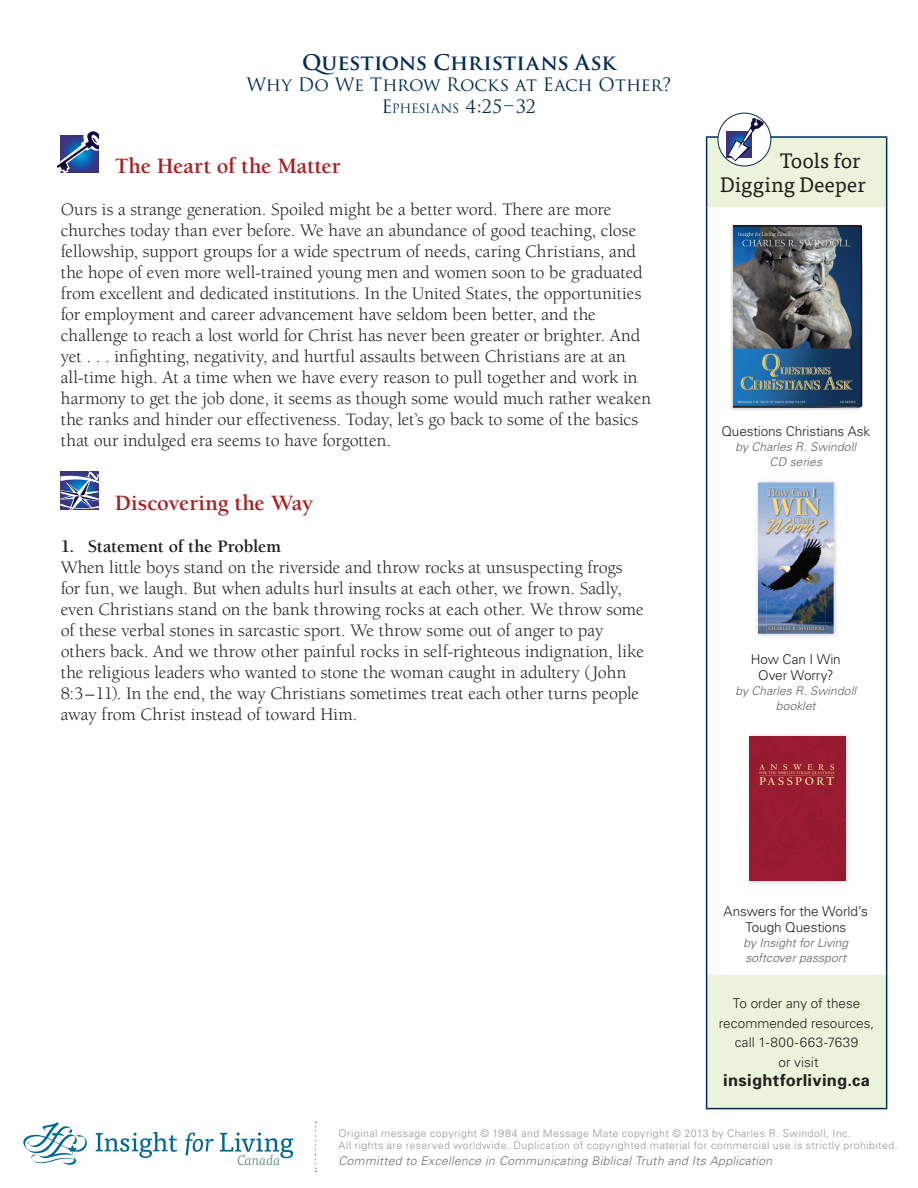
<style>
.page{position:relative;width:918px;height:1188px;background:#fff}
.page>*{position:absolute;margin:0;border:0;box-sizing:border-box;transform-origin:0 0}
.t1{font:500 23.7px "Nofret";color:#fed782;scale:.9 1}
.Head{font:700 22.5px "Berkeley";letter-spacing:-.005em;color:#aa1f22}
.Tools_for_Digging_De{font:300 22.5px "Univers LT Std";letter-spacing:-.01em;color:#231f20}
.t2{font:21.6px "Rapier Plain";color:#fed782}
.Page_Title{font:700 21px "Trajan Pro";letter-spacing:-.005em;color:#002c55}
.Tools_for_Digging_De-2{font:21px "Tisa OT";color:#231f20}
.Body_Copy{font:18px/21px "Berkeley";color:#231f20}
.Page_Subtitle{font:18px "Trajan Pro";letter-spacing:-.01em;color:#002c55}
.Heading_sub-level{font:700 18px "Berkeley";letter-spacing:-.01em;color:#231f20}
.Page_Reference{font:18px "Trajan";color:#002c55}
.t3{font:700 16.5px "Univers";letter-spacing:.02em;color:#231f20}
.t4{font:300 13.5px/19.5px "Univers";letter-spacing:-.005em;color:#231f20;text-align:center}
.t5{font:italic 300 12px/15px "Univers";letter-spacing:.01em;color:#616164;text-align:center}
.t6{font:italic 300 12px "Univers";letter-spacing:.03em;color:#6c6d70}
.t7{font:300 10.5px/12px "Univers";letter-spacing:.045em;color:#939598}
.t8{font:9.75px "Nofret";letter-spacing:-.02em;color:#fed782}
.t9{font:4.8px "Nofret";letter-spacing:.005em;color:#fed782;scale:1.08 1}
.s1{font-size:12.6px}
.s2{font-size:11.85px}
</style>
<div class="page">
<svg style="left:61px;top:471px;width:38px;height:39px"></svg>
<svg style="left:57px;top:131px;width:42px;height:42px"></svg>
<svg style="left:707px;top:138px;width:179px;height:970px"></svg>
<hr style="left:706px;top:136px;width:181px;height:2px;background:#002c55">
<hr style="left:706px;top:138px;width:1px;height:69px;background:#002c55">
<hr style="left:886px;top:138px;width:1px;height:69px;background:#002c55">
<hr style="left:706px;top:207px;width:1px;height:768px;background:#002c55">
<hr style="left:886px;top:207px;width:1px;height:768px;background:#002c55">
<hr style="left:706px;top:975px;width:1px;height:133px;background:#002c55">
<hr style="left:886px;top:975px;width:1px;height:133px;background:#002c55">
<hr style="left:706px;top:1108px;width:181px;height:1px;background:#002c55">
<svg style="left:718px;top:113px;width:53px;height:53px"></svg>
<div style="left:718px;top:113px;width:53px;height:53px;border:1px solid #002c55;border-radius:50%"></div>
<div style="left:726px;top:131px;width:26px;height:26px;background:#3f337a"></div>
<svg style="left:727px;top:118px;width:37px;height:43px"></svg>
<svg style="left:23px;top:1122px;width:64px;height:44px"></svg>
<svg style="left:95px;top:1132px;width:82px;height:26px"></svg>
<svg style="left:185px;top:1133px;width:29px;height:22px"></svg>
<svg style="left:220px;top:1132px;width:73px;height:33px"></svg>
<svg style="left:315px;top:1121px;width:1px;height:51px"></svg>
<img style="left:730px;top:223px;width:136px;height:192px">
<div style="left:746px;top:733px;width:105px;height:153px;background:#231f20;opacity:.24"></div>
<div style="left:750px;top:736px;width:95px;height:145px;background:#981b31"></div>
<p class="Page_Title" style="left:302px;top:49px;width:315px">Questions Christians Ask</p>
<p class="Page_Subtitle" style="left:247px;top:73px;width:426px">Why Do We Throw Rocks at Each Other?</p>
<p class="Page_Reference" style="left:381px;top:96px;width:157px">E<span class="s1">PHESIANS</span> 4:25–32</p>
<p class="Head" style="left:115px;top:154px;width:227px">The Heart of the Matter</p>
<p class="Body_Copy" style="left:61px;top:199px;width:592px">Ours is a strange generation. Spoiled might be a better word. There are more churches today than ever before. We have an abundance of good teaching, close fellowship, support groups for a wide spectrum of needs, caring Christians, and the hope of even more well-trained young men and women soon to be graduated from excellent and dedicated institutions. In the United States, the opportunities for employment and career advancement have seldom been better, and the challenge to reach a lost world for Christ has never been greater or brighter. And yet . . . infighting, negativity, and hurtful assaults between Christians are at an all-time high. At a time when we have every reason to pull together and work in harmony to get the job done, it seems as though some would much rather weaken the ranks and hinder our effectiveness. Today, let’s go back to some of the basics that our indulged era seems to have forgotten.</p>
<p class="Head" style="left:115px;top:490px;width:200px">Discovering the Way</p>
<p class="Heading_sub-level" style="left:61px;top:536px;width:222px">1. Statement of the Problem</p>
<p class="Body_Copy" style="left:61px;top:557px;width:585px">When little boys stand on the riverside and throw rocks at unsuspecting frogs for fun, we laugh. But when adults hurl insults at each other, we frown. Sadly, even Christians stand on the bank throwing rocks at each other. We throw some of these verbal stones in sarcastic sport. We throw some out of anger to pay others back. And we throw other painful rocks in self-righteous indignation, like the religious leaders who wanted to stone the woman caught in adultery (John 8:3–11). In the end, the way Christians sometimes treat each other turns people away from Christ instead of toward Him.</p>
<p class="Tools_for_Digging_De" style="left:780px;top:147px;width:86px">Tools for</p>
<p class="Tools_for_Digging_De" style="left:720px;top:171px;width:77px">Digging</p>
<p class="Tools_for_Digging_De-2" style="left:780px;top:148px;width:82px">Tools for</p>
<p class="Tools_for_Digging_De-2" style="left:720px;top:172px;width:147px">Digging Deeper</p>
<p class="t4" style="left:721px;top:421px;width:150px">Questions Christians Ask</p>
<p class="t5" style="left:736px;top:439px;width:122px">by Charles R. Swindoll<br>CD series</p>
<p class="t8" style="left:768px;top:486px;width:49px">How Can <span class="s2">I</span></p>
<p class="t2" style="left:765px;top:511px;width:61px">Worry?</p>
<h1 class="t1" style="left:771px;top:492px;width:56px">WIN</h1>
<p class="t9" style="left:768px;top:625px;width:54px">CHARLES R. SWINDOLL</p>
<p class="t4" style="left:751px;top:650px;width:92px;line-height:16.5px">How Can I Win<br>Over Worry?</p>
<p class="t5" style="left:736px;top:683px;width:122px">by Charles R. Swindoll booklet</p>
<p class="t4" style="left:724px;top:902px;width:146px;line-height:16.5px">Answers for the World’s<br>Tough Questions</p>
<p class="t5" style="left:743px;top:935px;width:106px;text-align:left">by Insight for Living softcover passport</p>
<p class="t4" style="left:719px;top:993px;width:157px">To order any of these recommended resources, call 1-800-663-7639<br>or visit</p>
<p class="t3" style="left:723px;top:1070px;width:148px">insightforliving.ca</p>
<p class="t7" style="left:339px;top:1127px;width:561px">Original message copyright © 1984 and Message Mate copyright © 2013 by Charles R. Swindoll, Inc.<br>All rights are reserved worldwide. Duplication of copyrighted material for commercial use is strictly prohibited.</p>
<p class="t6" style="left:339px;top:1154px;width:435px">Committed to Excellence in Communicating Biblical Truth and Its Application</p>
</div>
